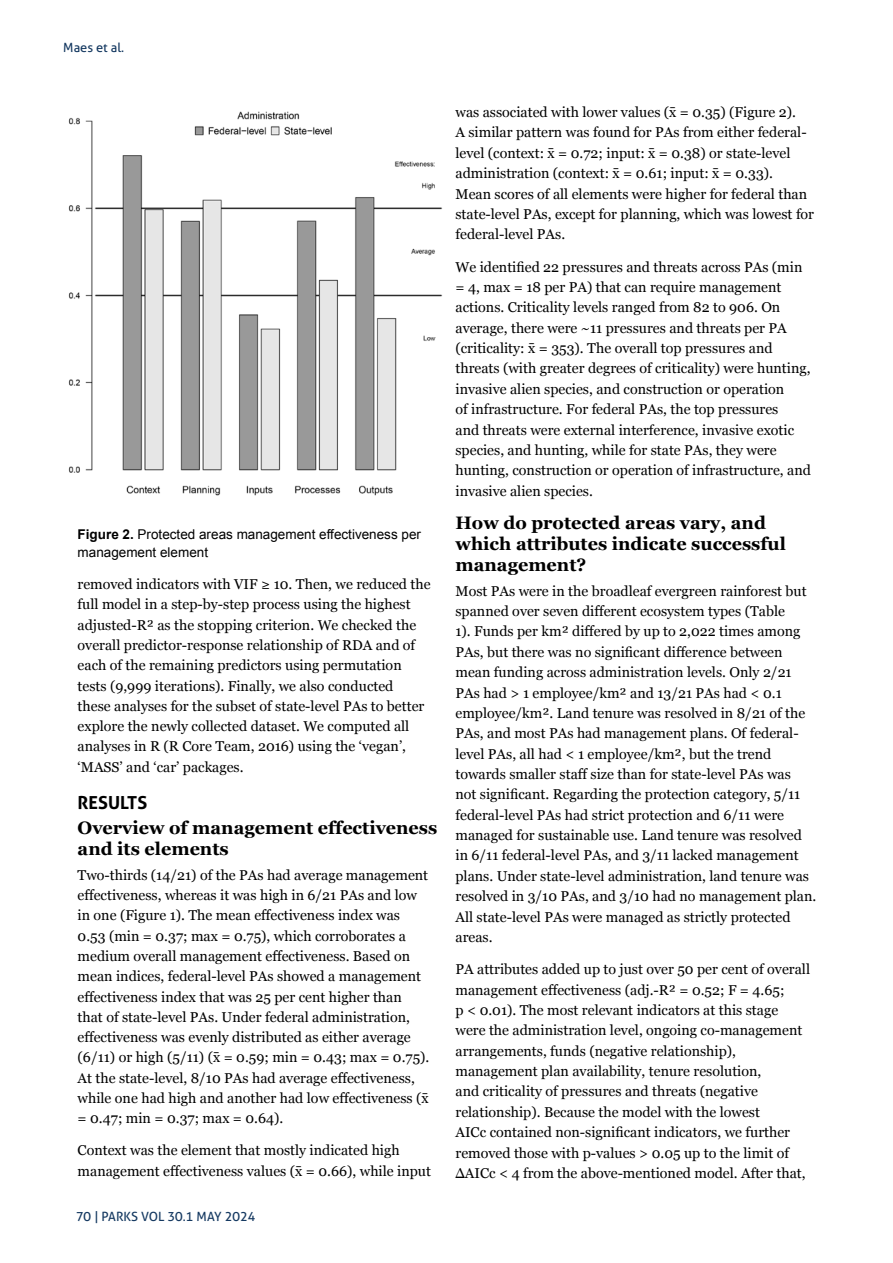
<style>
.page{position:relative;width:893px;height:1263px;background:#fff}
.page>*{position:absolute;margin:0;border:0;box-sizing:border-box;transform-origin:0 0}
.t1{font:700 18px/21.1px "Georgia";color:#000}
.t2{font:700 18px "Aller";color:#000}
.t3{font:14.25px/20.4px "Georgia";color:#000}
.t4{font:13.5px/18px "Arial";color:#000}
.t5{font:12.75px "Aller";color:#153961}
.s1{font-weight:700}
</style>
<div class="page">
<img style="left:68px;top:111px;width:375px;height:385px">
<p class="t5" style="left:63px;top:39px;width:63px">Maes et al.</p>
<p class="t4" style="left:78px;top:525px;width:345px"><span class="s1">Figure 2.</span> Protected areas management effectiveness per management element</p>
<p class="t3" style="left:78px;top:573px;width:354px">removed indicators with VIF ≥ 10. Then, we reduced the full model in a step-by-step process using the highest adjusted-R² as the stopping criterion. We checked the overall predictor-response relationship of RDA and of each of the remaining predictors using permutation tests (9,999 iterations). Finally, we also conducted<br>these analyses for the subset of state-level PAs to better explore the newly collected dataset. We computed all analyses in R (R Core Team, 2016) using the ‘vegan’, ‘MASS’ and ‘car’ packages.</p>
<p class="t2" style="left:78px;top:791px;width:71px">RESULTS</p>
<p class="t1" style="left:78px;top:816px;width:361px">Overview of management effectiveness and its elements</p>
<p class="t3" style="left:78px;top:864px;width:359px">Two-thirds (14/21) of the PAs had average management effectiveness, whereas it was high in 6/21 PAs and low<br>in one (Figure 1). The mean effectiveness index was<br>0.53 (min = 0.37; max = 0.75), which corroborates a medium overall management effectiveness. Based on mean indices, federal-level PAs showed a management effectiveness index that was 25 per cent higher than<br>that of state-level PAs. Under federal administration, effectiveness was evenly distributed as either average (6/11) or high (5/11) (x̄= 0.59; min = 0.43; max = 0.75).<br>At the state-level, 8/10 PAs had average effectiveness, while one had high and another had low effectiveness (x̄ = 0.47; min = 0.37; max = 0.64).</p>
<p class="t3" style="left:78px;top:1140px;width:355px">Context was the element that mostly indicated high management effectiveness values (x̄= 0.66), while input</p>
<p class="t5" style="left:76px;top:1208px;width:181px">70 | PARKS VOL 30.1 MAY 2024</p>
<p class="t3" style="left:455px;top:101px;width:360px">was associated with lower values (x̄= 0.35) (Figure 2).<br>A similar pattern was found for PAs from either federal&shy;level (context: x̄= 0.72; input: x̄= 0.38) or state-level administration (context: x̄= 0.61; input: x̄= 0.33).<br>Mean scores of all elements were higher for federal than state-level PAs, except for planning, which was lowest for federal-level PAs.</p>
<p class="t3" style="left:455px;top:256px;width:357px">We identified 22 pressures and threats across PAs (min = 4, max = 18 per PA) that can require management actions. Criticality levels ranged from 82 to 906. On average, there were ~11 pressures and threats per PA (criticality: x̄= 353). The overall top pressures and threats (with greater degrees of criticality) were hunting, invasive alien species, and construction or operation<br>of infrastructure. For federal PAs, the top pressures<br>and threats were external interference, invasive exotic species, and hunting, while for state PAs, they were hunting, construction or operation of infrastructure, and invasive alien species.</p>
<p class="t1" style="left:455px;top:511px;width:332px">How do protected areas vary, and which attributes indicate successful management?</p>
<p class="t3" style="left:455px;top:580px;width:362px">Most PAs were in the broadleaf evergreen rainforest but spanned over seven different ecosystem types (Table<br>1). Funds per km² differed by up to 2,022 times among PAs, but there was no significant difference between mean funding across administration levels. Only 2/21<br>PAs had &gt; 1 employee/km² and 13/21 PAs had &lt; 0.1 employee/km². Land tenure was resolved in 8/21 of the PAs, and most PAs had management plans. Of federal&shy;level PAs, all had &lt; 1 employee/km², but the trend towards smaller staff size than for state-level PAs was<br>not significant. Regarding the protection category, 5/11 federal-level PAs had strict protection and 6/11 were managed for sustainable use. Land tenure was resolved in 6/11 federal-level PAs, and 3/11 lacked management plans. Under state-level administration, land tenure was resolved in 3/10 PAs, and 3/10 had no management plan.<br>All state-level PAs were managed as strictly protected areas.</p>
<p class="t3" style="left:455px;top:958px;width:356px">PA attributes added up to just over 50 per cent of overall management effectiveness (adj.-R² = 0.52; F = 4.65;<br>p &lt; 0.01). The most relevant indicators at this stage were the administration level, ongoing co-management arrangements, funds (negative relationship), management plan availability, tenure resolution,<br>and criticality of pressures and threats (negative relationship). Because the model with the lowest<br>AICc contained non-significant indicators, we further removed those with p-values &gt; 0.05 up to the limit of ΔAICc &lt; 4 from the above-mentioned model. After that,</p>
</div>
